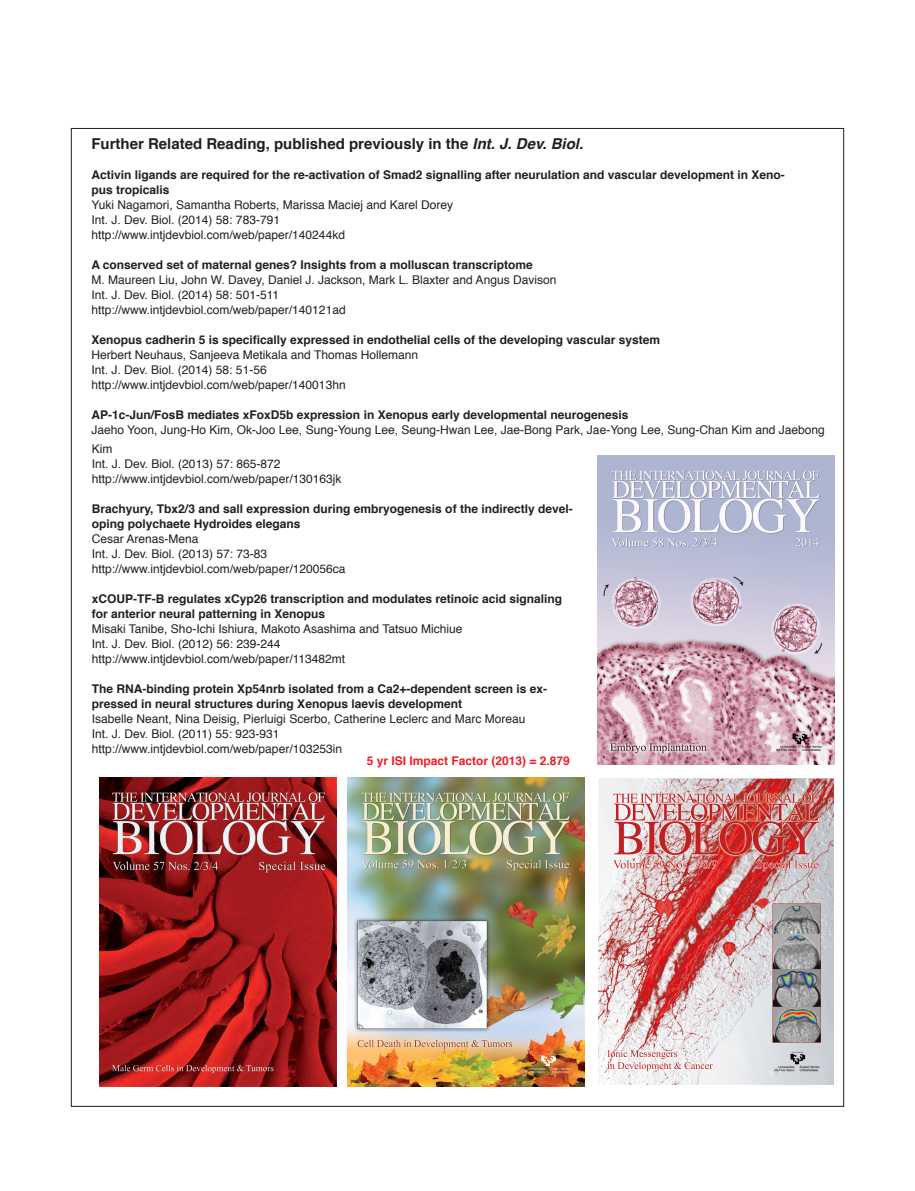
<style>
.page{position:relative;width:915px;height:1191px;background:#fff}
.page>*{position:absolute;margin:0;border:0;box-sizing:border-box;transform-origin:0 0}
._0-TitleSmall-2{font:700 15px "Helvetica";color:#231f20}
._0-RelatedArticles{font:12px/15px "Helvetica";color:#231f20}
._0-RelatedArticles-2{font:700 12px/15px "Helvetica";color:#231f20}
._0-TitleSmall-2-2{font:700 12px "Helvetica";color:#ee1d23}
.s1{font-style:italic}
.s2{font-weight:700}
.s3{font-weight:400}
</style>
<div class="page">
<img style="left:597px;top:456px;width:237px;height:308px">
<img style="left:99px;top:777px;width:237px;height:309px">
<img style="left:347px;top:777px;width:237px;height:309px">
<img style="left:598px;top:778px;width:235px;height:306px">
<img style="left:685px;top:793px;width:125px;height:10px">
<img style="left:690px;top:803px;width:128px;height:18px">
<img style="left:614px;top:821px;width:204px;height:34px">
<img style="left:626px;top:859px;width:164px;height:1px">
<img style="left:626px;top:860px;width:164px;height:8px">
<img style="left:607px;top:1050px;width:69px;height:7px">
<img style="left:607px;top:1062px;width:83px;height:7px">
<p class="_0-TitleSmall-2" style="left:91px;top:132px;width:493px">Further Related Reading, published previously in the <span class="s1">Int. J. Dev. Biol.</span></p>
<p class="_0-RelatedArticles" style="left:91px;top:168px;width:694px"><span class="s2">Activin ligands are required for the re-activation of Smad2 signalling after neurulation and vascular development in Xeno&shy;pus tropicalis<br></span>Yuki Nagamori, Samantha Roberts, Marissa Maciej and Karel Dorey<br>Int. J. Dev. Biol. (2014) 58: 783-791<br>http://www.intjdevbiol.com/web/paper/140244kd</p>
<p class="_0-RelatedArticles" style="left:91px;top:258px;width:466px"><span class="s2">A conserved set of maternal genes? Insights from a molluscan transcriptome<br></span>M. Maureen Liu, John W. Davey, Daniel J. Jackson, Mark L. Blaxter and Angus Davison Int. J. Dev. Biol. (2014) 58: 501-511<br>http://www.intjdevbiol.com/web/paper/140121ad</p>
<p class="_0-RelatedArticles" style="left:91px;top:333px;width:570px"><span class="s2">Xenopus cadherin 5 is specifically expressed in endothelial cells of the developing vascular system </span>Herbert Neuhaus, Sanjeeva Metikala and Thomas Hollemann<br>Int. J. Dev. Biol. (2014) 58: 51-56<br>http://www.intjdevbiol.com/web/paper/140013hn</p>
<p class="_0-RelatedArticles" style="left:91px;top:408px;width:734px"><span class="s2">AP-1c-Jun/FosB mediates xFoxD5b expression in Xenopus early developmental neurogenesis<br></span>Jaeho Yoon, Jung-Ho Kim, Ok-Joo Lee, Sung-Young Lee, Seung-Hwan Lee, Jae-Bong Park, Jae-Yong Lee, Sung-Chan Kim and Jaebong</p>
<p class="_0-RelatedArticles" style="left:92px;top:441px;width:251px">Kim<br>Int. J. Dev. Biol. (2013) 57: 865-872 http://www.intjdevbiol.com/web/paper/130163jk</p>
<p class="_0-RelatedArticles-2" style="left:92px;top:501px;width:482px">Brachyury, Tbx2/3 and sall expression during embryogenesis of the indirectly devel&shy;oping polychaete Hydroides elegans<br><span class="s3">Cesar Arenas-Mena<br>Int. J. Dev. Biol. (2013) 57: 73-83<br>http://www.intjdevbiol.com/web/paper/120056ca</span></p>
<p class="_0-RelatedArticles" style="left:92px;top:591px;width:472px"><span class="s2">xCOUP-TF-B regulates xCyp26 transcription and modulates retinoic acid signaling for anterior neural patterning in Xenopus<br></span>Misaki Tanibe, Sho-Ichi Ishiura, Makoto Asashima and Tatsuo Michiue<br>Int. J. Dev. Biol. (2012) 56: 239-244<br>http://www.intjdevbiol.com/web/paper/113482mt</p>
<p class="_0-RelatedArticles" style="left:92px;top:681px;width:457px"><span class="s2">The RNA-binding protein Xp54nrb isolated from a Ca2+-dependent screen is ex&shy;pressed in neural structures during Xenopus laevis development<br></span>Isabelle Neant, Nina Deisig, Pierluigi Scerbo, Catherine Leclerc and Marc Moreau<br>Int. J. Dev. Biol. (2011) 55: 923-931<br>http://www.intjdevbiol.com/web/paper/103253in</p>
<p class="_0-TitleSmall-2-2" style="left:366px;top:750px;width:205px">5 yr ISI Impact Factor (2013) = 2.879</p>
</div>
